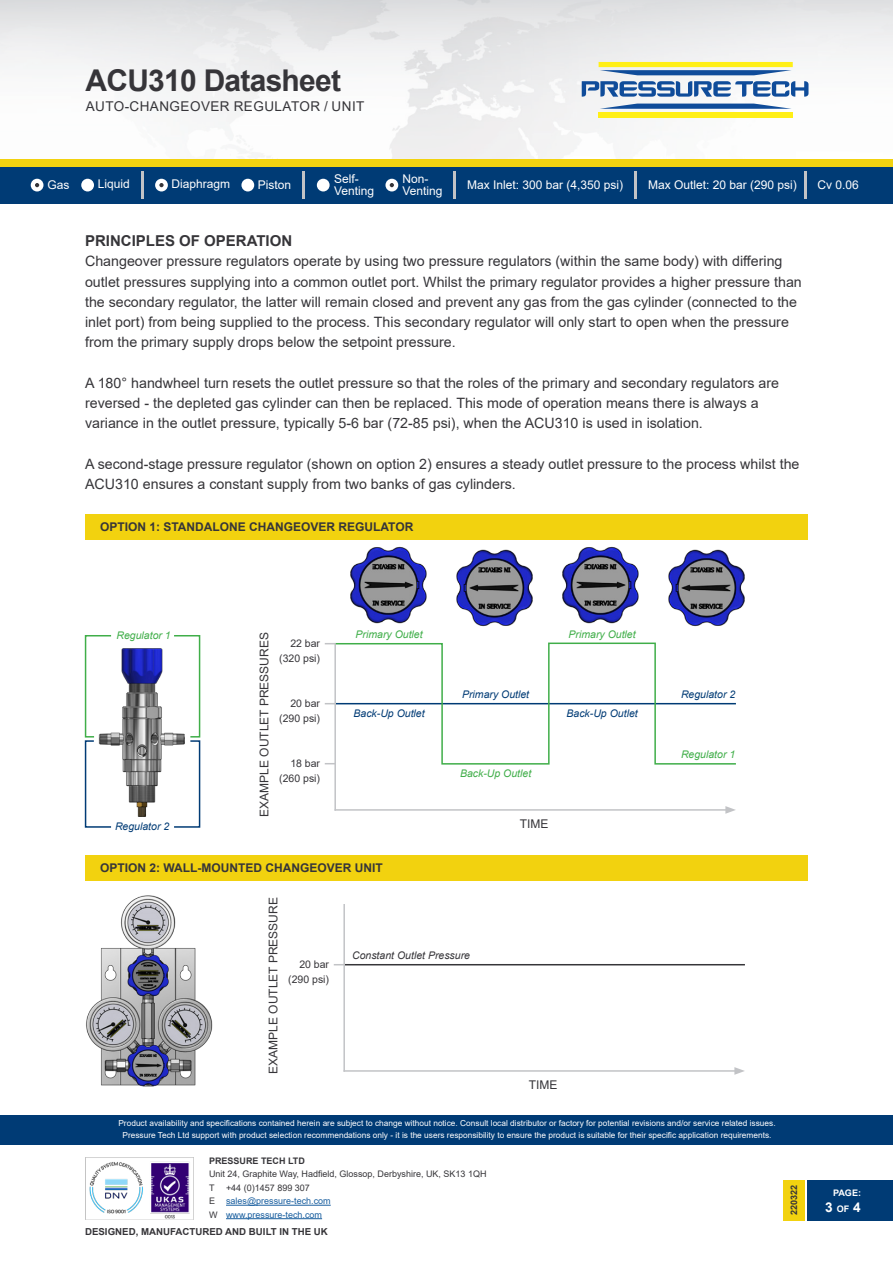
<style>
.page{position:relative;width:893px;height:1263px;background:#fff}
.page>*{position:absolute;margin:0;border:0;box-sizing:border-box;transform-origin:0 0}
.t1{font:700 30px "Arial";letter-spacing:-.025em;color:#363539}
.PT-Body_Copy{font:700 15px "Arial";color:#363539}
.PT-Body_Copy-2{font:14.25px/20.2px "Arial";color:#363539}
.t2{font:13.5px "Arial";letter-spacing:.035em;color:#363539}
.t3{font:700 13.5px "Arial";color:#fff}
.t4{font:12px/12px "Arial";color:#fff}
.PT-Body_Copy-3{font:700 12px "Arial";color:#363539}
.PT-Body_Copy-4{font:12px "Arial";color:#363539}
.PT-Body_Copy-5{font:italic 10.5px "Arial";color:#40ae49}
.PT-Body_Copy-6{font:italic 10.5px "Arial";color:#003b75}
.PT-Body_Copy-7{font:10.5px "Arial";color:#363539}
.PT-Body_Copy-8{font:italic 10.5px "Arial";color:#363539}
.t5{font:700 9.6px "Arial";color:#363539}
.t6{font:9px/13.5px "Arial";color:#175d9e}
.t7{font:9px/13.5px "Arial";color:#363539}
.t8{font:700 9px "Arial";color:#363539}
.t9{font:700 9px "Arial";color:#fff}
.t10{font:8.25px/12px "Arial";color:#fff;text-align:center}
.s1{color:#363539}
.s2{font-size:9px}
</style>
<div class="page">
<img style="left:0;top:0;width:893px;height:159px">
<svg style="left:582px;top:81px;width:226px;height:16px"></svg>
<svg style="left:600px;top:104px;width:192px;height:5px"></svg>
<svg style="left:599px;top:62px;width:194px;height:13px"></svg>
<div style="left:599px;top:112px;width:194px;height:5px;background:#ffef16"></div>
<div style="left:0;top:1114px;width:893px;height:30px;background:#003b75"></div>
<div style="left:808px;top:1179px;width:85px;height:41px;background:#003b75"></div>
<div style="left:783px;top:1179px;width:21px;height:41px;background:#f2d20f"></div>
<div style="left:0;top:166px;width:893px;height:38px;background:#003b75"></div>
<div style="left:0;top:159px;width:893px;height:7px;background:#f2d20f"></div>
<div style="left:81px;top:179px;width:13px;height:12px;background:#fff;border-radius:50%"></div>
<div style="left:155px;top:179px;width:13px;height:12px;background:#fff;border-radius:50%"></div>
<div style="left:241px;top:179px;width:13px;height:12px;background:#fff;border-radius:50%"></div>
<hr style="left:454px;top:171px;width:2px;height:28px;background:#c2c3c6">
<hr style="left:634px;top:171px;width:2px;height:28px;background:#c2c3c6">
<hr style="left:804px;top:171px;width:2px;height:28px;background:#c2c3c6">
<hr style="left:141px;top:171px;width:2px;height:28px;background:#c2c3c6">
<div style="left:31px;top:179px;width:12px;height:12px;background:#fff;border-radius:50%"></div>
<svg style="left:35px;top:183px;width:4px;height:4px"></svg>
<svg style="left:159px;top:183px;width:5px;height:4px"></svg>
<div style="left:317px;top:179px;width:13px;height:12px;background:#fff;border-radius:50%"></div>
<div style="left:385px;top:179px;width:13px;height:12px;background:#fff;border-radius:50%"></div>
<hr style="left:303px;top:171px;width:2px;height:28px;background:#c2c3c6">
<svg style="left:390px;top:183px;width:4px;height:4px"></svg>
<hr style="left:226px;top:1205px;width:105px;height:1px;background:#175d9e">
<hr style="left:226px;top:1218px;width:96px;height:1px;background:#175d9e">
<img style="left:85px;top:1157px;width:109px;height:62px">
<img style="left:86px;top:895px;width:127px;height:192px">
<hr style="left:345px;top:964px;width:400px;height:1px;background:#363539">
<hr style="left:343px;top:904px;width:2px;height:168px;background:#c2c3c6">
<hr style="left:344px;top:1070px;width:393px;height:2px;background:#c2c3c6">
<svg style="left:734px;top:1067px;width:11px;height:8px"></svg>
<div style="left:85px;top:855px;width:723px;height:25px;background:#f2d20f"></div>
<img style="left:113px;top:649px;width:60px;height:167px">
<div style="left:85px;top:514px;width:723px;height:26px;background:#f2d20f"></div>
<svg style="left:84px;top:635px;width:29px;height:193px"></svg>
<svg style="left:173px;top:635px;width:28px;height:193px"></svg>
<hr style="left:334px;top:643px;width:2px;height:168px;background:#c2c3c6">
<hr style="left:335px;top:809px;width:393px;height:2px;background:#c2c3c6">
<svg style="left:725px;top:806px;width:11px;height:8px"></svg>
<svg style="left:334px;top:642px;width:402px;height:123px"></svg>
<img style="left:350px;top:546px;width:77px;height:78px">
<img style="left:562px;top:546px;width:77px;height:78px">
<img style="left:456px;top:549px;width:77px;height:77px">
<img style="left:668px;top:549px;width:77px;height:77px">
<h1 class="t1" style="left:86px;top:59px;width:257px">ACU310 Datasheet</h1>
<p class="t2" style="left:86px;top:97px;width:280px">AUTO-CHANGEOVER REGULATOR / UNIT</p>
<p class="t4" style="left:334px;top:173px;width:42px">Self-<br>Venting</p>
<p class="t4" style="left:402px;top:173px;width:42px">Non-<br>Venting</p>
<p class="t4" style="left:47px;top:179px;width:24px">Gas</p>
<p class="t4" style="left:98px;top:178px;width:34px">Liquid</p>
<p class="t4" style="left:171px;top:178px;width:60px">Diaphragm</p>
<p class="t4" style="left:258px;top:179px;width:35px">Piston</p>
<p class="t4" style="left:467px;top:179px;width:158px">Max Inlet: 300 bar (4,350 psi)</p>
<p class="t4" style="left:648px;top:179px;width:150px">Max Outlet: 20 bar (290 psi)</p>
<p class="t4" style="left:818px;top:179px;width:43px">Cv 0.06</p>
<p class="PT-Body_Copy" style="left:85px;top:230px;width:209px">PRINCIPLES OF OPERATION</p>
<p class="PT-Body_Copy-2" style="left:85px;top:251px;width:718px">Changeover pressure regulators operate by using two pressure regulators (within the same body) with differing outlet pressures supplying into a common outlet port. Whilst the primary regulator provides a higher pressure than the secondary regulator, the latter will remain closed and prevent any gas from the gas cylinder (connected to the inlet port) from being supplied to the process. This secondary regulator will only start to open when the pressure from the primary supply drops below the setpoint pressure.</p>
<p class="PT-Body_Copy-2" style="left:85px;top:373px;width:696px">A 180° handwheel turn resets the outlet pressure so that the roles of the primary and secondary regulators are reversed - the depleted gas cylinder can then be replaced. This mode of operation means there is always a variance in the outlet pressure, typically 5-6 bar (72-85 psi), when the ACU310 is used in isolation.</p>
<p class="PT-Body_Copy-2" style="left:85px;top:454px;width:716px">A second-stage pressure regulator (shown on option 2) ensures a steady outlet pressure to the process whilst the<br>ACU310 ensures a constant supply from two banks of gas cylinders.</p>
<p class="PT-Body_Copy-3" style="left:100px;top:519px;width:315px">OPTION 1: STANDALONE CHANGEOVER REGULATOR</p>
<p class="PT-Body_Copy-5" style="left:116px;top:629px;width:56px">Regulator 1</p>
<p class="PT-Body_Copy-6" style="left:115px;top:819px;width:56px">Regulator 2</p>
<p class="PT-Body_Copy-4" style="left:256px;top:817px;width:186px;rotate:-90deg">EXAMPLE OUTLET PRESSURES</p>
<p class="PT-Body_Copy-7" style="left:290px;top:636px;width:31px">22 bar</p>
<p class="PT-Body_Copy-7" style="left:279px;top:651px;width:42px">(320 psi)</p>
<p class="PT-Body_Copy-7" style="left:290px;top:696px;width:31px">20 bar</p>
<p class="PT-Body_Copy-7" style="left:279px;top:711px;width:42px">(290 psi)</p>
<p class="PT-Body_Copy-7" style="left:290px;top:756px;width:31px">18 bar</p>
<p class="PT-Body_Copy-7" style="left:279px;top:771px;width:42px">(260 psi)</p>
<p class="PT-Body_Copy-5" style="left:356px;top:627px;width:69px">Primary Outlet</p>
<p class="PT-Body_Copy-5" style="left:569px;top:627px;width:69px">Primary Outlet</p>
<p class="PT-Body_Copy-6" style="left:462px;top:687px;width:69px">Primary Outlet</p>
<p class="PT-Body_Copy-6" style="left:354px;top:707px;width:73px">Back-Up Outlet</p>
<p class="PT-Body_Copy-6" style="left:567px;top:707px;width:73px">Back-Up Outlet</p>
<p class="PT-Body_Copy-5" style="left:460px;top:767px;width:73px">Back-Up Outlet</p>
<p class="PT-Body_Copy-4" style="left:520px;top:816px;width:30px">TIME</p>
<p class="PT-Body_Copy-3" style="left:100px;top:859px;width:284px">OPTION 2: WALL-MOUNTED CHANGEOVER UNIT</p>
<p class="PT-Body_Copy-4" style="left:265px;top:1074px;width:178px;rotate:-90deg">EXAMPLE OUTLET PRESSURE</p>
<p class="PT-Body_Copy-7" style="left:299px;top:957px;width:31px">20 bar</p>
<p class="PT-Body_Copy-7" style="left:288px;top:972px;width:42px">(290 psi)</p>
<p class="PT-Body_Copy-8" style="left:352px;top:948px;width:119px">Constant Outlet Pressure</p>
<p class="PT-Body_Copy-4" style="left:529px;top:1077px;width:30px">TIME</p>
<p class="PT-Body_Copy-6" style="left:681px;top:687px;width:56px">Regulator 2</p>
<p class="PT-Body_Copy-5" style="left:681px;top:747px;width:56px">Regulator 1</p>
<p class="t10" style="left:118px;top:1117px;width:659px">Product availability and specifications contained herein are subject to change without notice. Consult local distributor or factory for potential revisions and/or service related issues.<br>Pressure Tech Ltd support with product selection recommendations only - it is the users responsibility to ensure the product is suitable for their specific application requirements.</p>
<p class="t8" style="left:209px;top:1154px;width:97px">PRESSURE TECH LTD</p>
<p class="t7" style="left:209px;top:1167px;width:279px">Unit 24, Graphite Way, Hadfield, Glossop, Derbyshire, UK, SK13 1QH<br>T</p>
<p class="t6" style="left:209px;top:1181px;width:123px;text-indent:17px"><span class="s1">+44 (0)1457 899 307<br>E</span> sales@pressure-tech.com<br><span class="s1">W</span> www.pressure-tech.com</p>
<p class="t5" style="left:85px;top:1225px;width:244px">DESIGNED, MANUFACTURED AND BUILT IN THE UK</p>
<p class="t8" style="left:788px;top:1215px;width:32px;rotate:-90deg">220322</p>
<p class="t9" style="left:833px;top:1186px;width:30px">PAGE:</p>
<p class="t3" style="left:825px;top:1198px;width:37px">3 <span class="s2">OF</span> 4</p>
</div>
